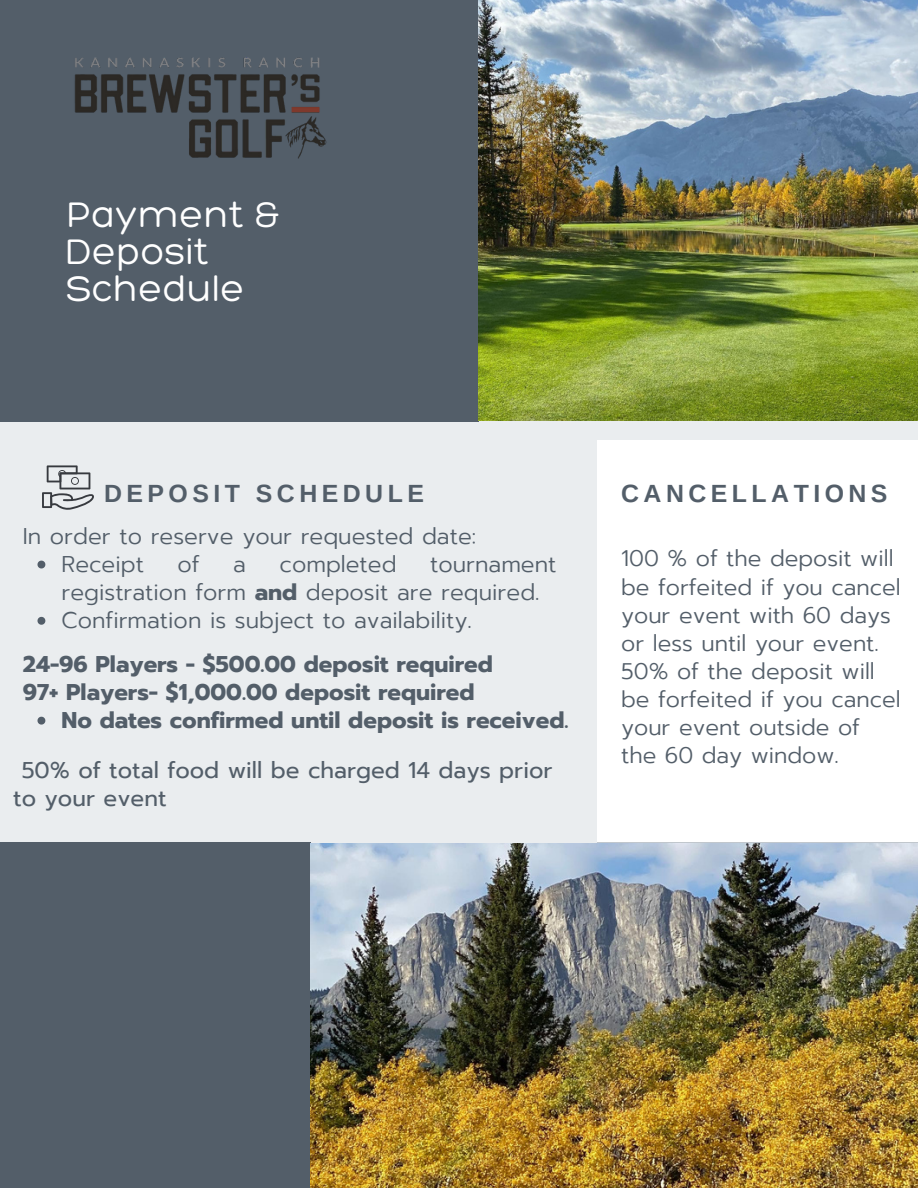
<style>
.page{position:relative;width:918px;height:1188px;background:#eaedef}
.page>*{position:absolute;margin:0;border:0;box-sizing:border-box;transform-origin:0 0}
.t1{font:300 38.55px/37px "Hero";letter-spacing:.01em;color:#fff}
.t2{font:700 24.9px "Arimo";letter-spacing:.18em;color:#535e69}
.t3{font:300 22.65px/28.2px "Prompt";color:#535e69}
.t4{font:700 22.65px/28.2px "Prompt";color:#535e69}
.t5{font:22.65px/28.2px "Prompt";color:#535e69}
.t6{font:300 22.5px/28.2px "Prompt";color:#535e69}
.s1{font-weight:700}
</style>
<div class="page">
<div style="left:0;top:0;width:478px;height:421px;background:#535e69"></div>
<img style="left:478px;top:0;width:440px;height:421px">
<div style="left:597px;top:440px;width:321px;height:483px;background:#fff"></div>
<div style="left:0;top:842px;width:310px;height:346px;background:#535e69"></div>
<img style="left:310px;top:843px;width:608px;height:345px">
<img style="left:74px;top:57px;width:253px;height:102px">
<svg style="left:42px;top:465px;width:52px;height:44px"></svg>
<svg style="left:37px;top:561px;width:8px;height:7px"></svg>
<svg style="left:37px;top:617px;width:8px;height:8px"></svg>
<svg style="left:37px;top:717px;width:8px;height:8px"></svg>
<p class="t1" style="left:66px;top:195px;width:214px">Payment &amp;<br>Deposit<br>Schedule</p>
<p class="t2" style="left:104px;top:480px;width:321px">DEPOSIT SCHEDULE</p>
<p class="t2" style="left:621px;top:480px;width:268px">CANCELLATIONS</p>
<h1 class="t3" style="left:23px;top:522px;width:455px">In order to reserve your requested date:</h1>
<p class="t3" style="left:61px;top:550px;width:84px">Receipt</p>
<p class="t3" style="left:178px;top:550px;width:24px">of</p>
<p class="t3" style="left:233px;top:550px;width:14px">a</p>
<p class="t3" style="left:280px;top:550px;width:119px">completed</p>
<p class="t3" style="left:61px;top:550px;width:496px;text-indent:369px">tournament registration form <span class="s1">and</span> deposit are required.</p>
<h2 class="t3" style="left:61px;top:606px;width:412px">Confirmation is subject to availability.</h2>
<p class="t4" style="left:23px;top:650px;width:472px">24-96 Players - $500.00 deposit required<br>97+ Players- $1,000.00 deposit required</p>
<p class="t4" style="left:61px;top:706px;width:509px">No dates confirmed until deposit is received.</p>
<h3 class="t5" style="left:13px;top:756px;width:541px;text-indent:8px">50% of total food will be charged 14 days prior to your event</h3>
<h2 class="t6" style="left:621px;top:545px;width:281px">100 % of the deposit will be forfeited if you cancel your event with 60 days or less until your event.<br>50% of the deposit will be forfeited if you cancel your event outside of the 60 day window.</h2>
</div>
